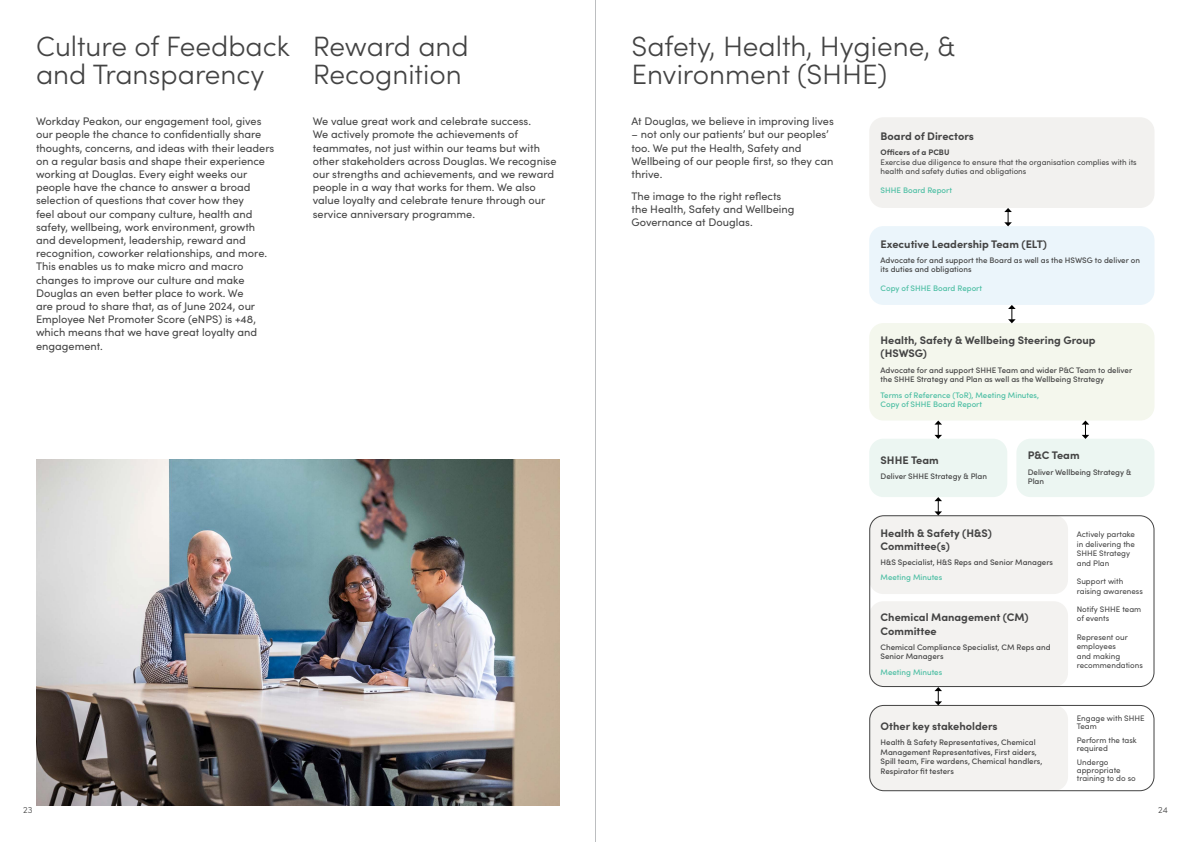
<style>
.page{position:relative;width:1191px;height:842px;background:#fff}
.page>*{position:absolute;margin:0;border:0;box-sizing:border-box;transform-origin:0 0}
.t1{font:300 28px/28px "Sofia Pro";color:#434343}
.t2{font:11px/13.2px "Sofia Pro";color:#434343}
.t3{font:700 11px/13.2px "Sofia Pro";color:#434343}
.t4{font:300 9px "Sofia Pro";color:#434343}
.t5{font:500 8px/9.6px "Sofia Pro";color:#434343}
.t6{font:8px/9.6px "Sofia Pro";color:#434343}
.t7{font:500 8px/9.6px "Sofia Pro";color:#4bbea3}
.t8{font:700 8px "Sofia Pro";color:#434343}
</style>
<div class="page">
<div style="left:869px;top:117px;width:285px;height:91px;background:#f2f1ef;border-radius:14px"></div>
<div style="left:869px;top:226px;width:285px;height:79px;background:#ebf5fb;border-radius:14px"></div>
<div style="left:869px;top:323px;width:285px;height:97px;background:#f4f7ed;border-radius:14px"></div>
<div style="left:1016px;top:439px;width:138px;height:58px;background:#ecf6f2;border-radius:14px"></div>
<div style="left:869px;top:439px;width:138px;height:58px;background:#ecf6f2;border-radius:14px"></div>
<div style="left:869px;top:515px;width:199px;height:79px;background:#f3f2f0;border-radius:14px"></div>
<div style="left:869px;top:601px;width:199px;height:86px;background:#f3f2f0;border-radius:14px"></div>
<div style="left:869px;top:705px;width:199px;height:86px;background:#f3f2f0;border-radius:14px"></div>
<div style="left:869px;top:515px;width:285px;height:172px;border:1px solid #434343;border-radius:14px"></div>
<div style="left:869px;top:705px;width:285px;height:86px;border:1px solid #434343;border-radius:14px"></div>
<svg style="left:934px;top:497px;width:8px;height:18px"></svg>
<svg style="left:934px;top:687px;width:8px;height:18px"></svg>
<svg style="left:1081px;top:420px;width:8px;height:19px"></svg>
<svg style="left:934px;top:420px;width:8px;height:19px"></svg>
<svg style="left:1008px;top:305px;width:7px;height:18px"></svg>
<svg style="left:1004px;top:208px;width:7px;height:18px"></svg>
<img style="left:36px;top:459px;width:523px;height:347px">
<hr style="left:595px;top:0;width:1px;height:842px;background:#bcbec0">
<h1 class="t1" style="left:36px;top:31px;width:255px">Culture of Feedback and Transparency</h1>
<h1 class="t1" style="left:631px;top:31px;width:325px">Safety, Health, Hygiene, &amp;<br>Environment (SHHE)</h1>
<h1 class="t1" style="left:313px;top:31px;width:157px">Reward and<br>Recognition</h1>
<p class="t2" style="left:36px;top:114px;width:240px">Workday Peakon, our engagement tool, gives our people the chance to confidentially share thoughts, concerns, and ideas with their leaders on a regular basis and shape their experience working at Douglas. Every eight weeks our people have the chance to answer a broad selection of questions that cover how they<br>feel about our company culture, health and safety, wellbeing, work environment, growth and development, leadership, reward and recognition, coworker relationships, and more.<br>This enables us to make micro and macro changes to improve our culture and make Douglas an even better place to work. We<br>are proud to share that, as of June 2024, our Employee Net Promoter Score (eNPS) is +48, which means that we have great loyalty and engagement.</p>
<p class="t2" style="left:631px;top:114px;width:204px">At Douglas, we believe in improving lives</p>
<p class="t2" style="left:313px;top:114px;width:245px">We value great work and celebrate success.<br>We actively promote the achievements of teammates, not just within our teams but with other stakeholders across Douglas. We recognise our strengths and achievements, and we reward people in a way that works for them. We also value loyalty and celebrate tenure through our service anniversary programme.</p>
<p class="t2" style="left:631px;top:127px;width:203px">– not only our patients’ but our peoples’ too. We put the Health, Safety and<br>Wellbeing of our people first, so they can thrive.</p>
<p class="t2" style="left:631px;top:189px;width:165px">The image to the right reflects the Health, Safety and Wellbeing<br>Governance at Douglas.</p>
<p class="t3" style="left:880px;top:129px;width:95px">Board of Directors</p>
<p class="t8" style="left:880px;top:146px;width:70px">Officers of a PCBU</p>
<p class="t6" style="left:880px;top:157px;width:258px">Exercise due diligence to ensure that the organisation complies with its health and safety duties and obligations</p>
<p class="t7" style="left:880px;top:185px;width:73px">SHHE Board Report</p>
<p class="t3" style="left:880px;top:236px;width:168px">Executive Leadership Team (ELT)</p>
<p class="t5" style="left:880px;top:255px;width:261px">Advocate for and support the Board as well as the HSWSG to deliver on its duties and obligations</p>
<p class="t7" style="left:880px;top:283px;width:103px">Copy of SHHE Board Report</p>
<p class="t3" style="left:880px;top:333px;width:217px">Health, Safety &amp; Wellbeing Steering Group (HSWSG)</p>
<p class="t5" style="left:880px;top:365px;width:253px">Advocate for and support SHHE Team and wider P&amp;C Team to deliver the SHHE Strategy and Plan as well as the Wellbeing Strategy</p>
<p class="t7" style="left:880px;top:389px;width:160px">Terms of Reference (ToR), Meeting Minutes,<br>Copy of SHHE Board Report</p>
<p class="t3" style="left:880px;top:453px;width:60px">SHHE Team</p>
<p class="t5" style="left:880px;top:471px;width:108px">Deliver SHHE Strategy &amp; Plan</p>
<p class="t3" style="left:1027px;top:448px;width:53px">P&amp;C Team</p>
<p class="t5" style="left:1027px;top:467px;width:105px">Deliver Wellbeing Strategy &amp;<br>Plan</p>
<p class="t3" style="left:880px;top:525px;width:113px">Health &amp; Safety (H&amp;S)<br>Committee(s)</p>
<p class="t5" style="left:880px;top:557px;width:174px">H&amp;S Specialist, H&amp;S Reps and Senior Managers</p>
<p class="t7" style="left:880px;top:572px;width:63px">Meeting Minutes</p>
<p class="t3" style="left:880px;top:610px;width:150px">Chemical Management (CM)<br>Committee</p>
<p class="t5" style="left:880px;top:642px;width:171px">Chemical Compliance Specialist, CM Reps and<br>Senior Managers</p>
<p class="t7" style="left:880px;top:667px;width:63px">Meeting Minutes</p>
<p class="t3" style="left:880px;top:719px;width:118px">Other key stakeholders</p>
<p class="t5" style="left:880px;top:737px;width:163px">Health &amp; Safety Representatives, Chemical Management Representatives, First aiders, Spill team, Fire wardens, Chemical handlers, Respirator fit testers</p>
<p class="t6" style="left:1076px;top:529px;width:60px">Actively partake in delivering the<br>SHHE Strategy and Plan</p>
<p class="t6" style="left:1076px;top:576px;width:68px">Support with raising awareness</p>
<p class="t6" style="left:1076px;top:604px;width:66px">Notify SHHE team of events</p>
<p class="t6" style="left:1076px;top:631px;width:68px">Represent our employees<br>and making recommendations</p>
<p class="t6" style="left:1076px;top:714px;width:69px;line-height:8px">Engage with SHHE<br>Team</p>
<p class="t6" style="left:1076px;top:736px;width:62px;line-height:8px">Perform the task required</p>
<p class="t6" style="left:1076px;top:757px;width:61px;line-height:8px">Undergo appropriate training to do so</p>
<p class="t4" style="left:23px;top:803px;width:11px">23</p>
<p class="t4" style="left:1158px;top:803px;width:11px">24</p>
</div>
